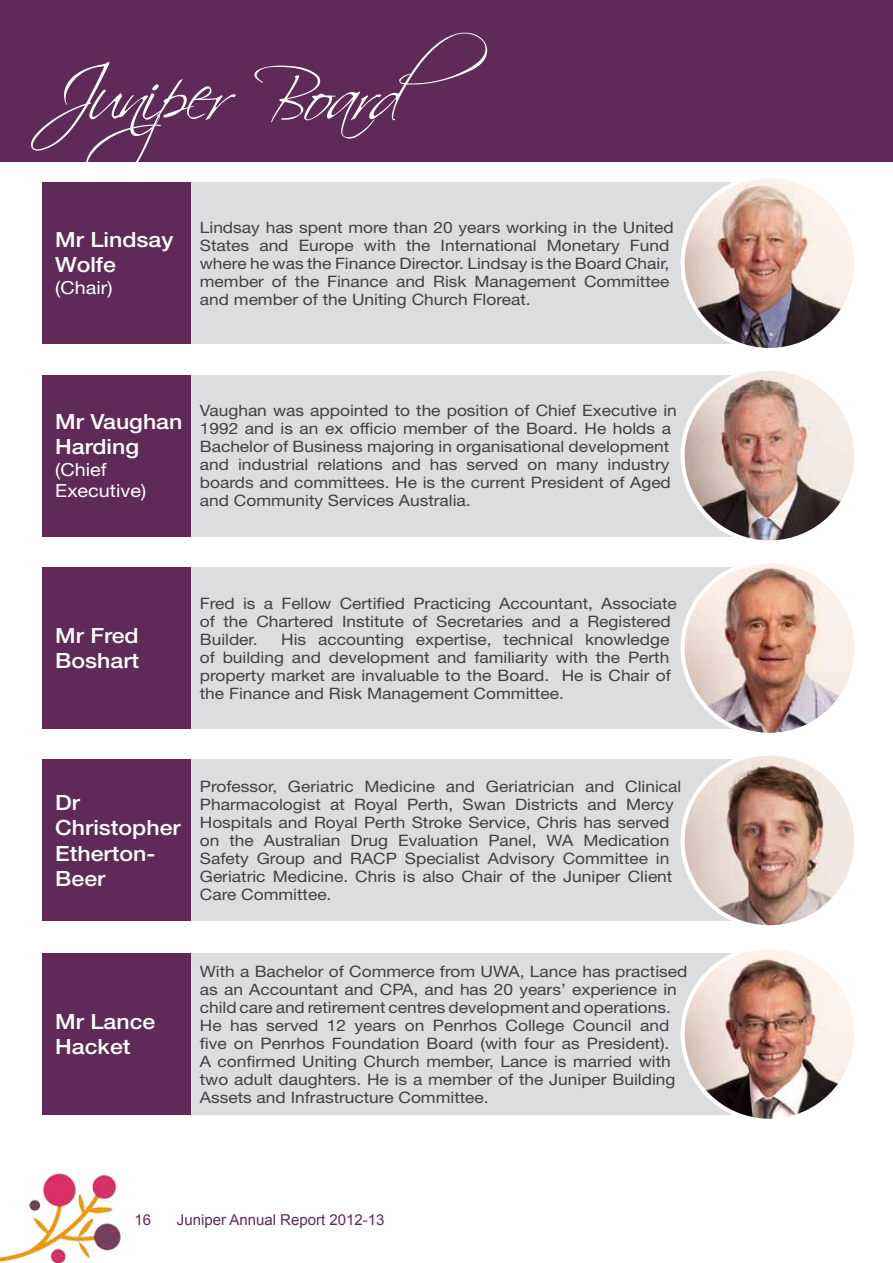
<style>
.page{position:relative;width:893px;height:1263px;background:#fff}
.page>*{position:absolute;margin:0;border:0;box-sizing:border-box;transform-origin:0 0}
.t1{font:75px "Scriptina";letter-spacing:-.065em;color:#fff}
.t2{font:500 21px/25.2px "Helvetica Neue LT Std";color:#fff;scale:1.1 1}
.t3{font:18px/21.6px "Helvetica Neue LT Std";color:#fff;scale:1.1 1}
.t4{font:15.75px/18px "Helvetica Neue LT Std";color:#414042;scale:1.1 1}
.t5{font:15px "Arial";color:#602a58}
</style>
<div class="page">
<div style="left:0;top:0;width:893px;height:162px;background:#602a58"></div>
<img style="left:0;top:1173px;width:121px;height:90px">
<div style="left:191px;top:182px;width:589px;height:162px;background:#dcddde"></div>
<img style="left:683px;top:176px;width:173px;height:174px;border-radius:86px">
<div style="left:681px;top:174px;width:177px;height:178px;border:4px solid #fff;border-radius:50%"></div>
<div style="left:43px;top:182px;width:148px;height:162px;background:#602a58"></div>
<div style="left:191px;top:375px;width:559px;height:161px;background:#dcddde"></div>
<img style="left:683px;top:369px;width:173px;height:173px;border-radius:87px">
<div style="left:681px;top:367px;width:177px;height:177px;border:4px solid #fff;border-radius:50%"></div>
<div style="left:43px;top:375px;width:148px;height:161px;background:#602a58"></div>
<div style="left:191px;top:567px;width:559px;height:162px;background:#dcddde"></div>
<img style="left:683px;top:561px;width:173px;height:174px;border-radius:87px">
<div style="left:681px;top:559px;width:177px;height:178px;border:4px solid #fff;border-radius:50%"></div>
<div style="left:43px;top:567px;width:148px;height:162px;background:#602a58"></div>
<div style="left:191px;top:760px;width:559px;height:161px;background:#dcddde"></div>
<img style="left:683px;top:754px;width:173px;height:173px;border-radius:87px">
<div style="left:681px;top:752px;width:177px;height:177px;border:4px solid #fff;border-radius:50%"></div>
<div style="left:43px;top:760px;width:148px;height:161px;background:#602a58"></div>
<div style="left:191px;top:953px;width:559px;height:162px;background:#dcddde"></div>
<img style="left:683px;top:947px;width:173px;height:174px;border-radius:87px">
<div style="left:681px;top:945px;width:177px;height:178px;border:4px solid #fff;border-radius:50%"></div>
<div style="left:43px;top:953px;width:148px;height:162px;background:#602a58"></div>
<h1 class="t1" style="left:43px;top:49px;width:446px">Juniper Board</h1>
<p class="t4" style="left:200px;top:218px;width:432px">Lindsay has spent more than 20 years working in the United States and Europe with the International Monetary Fund where he was the Finance Director. Lindsay is the Board Chair, member of the Finance and Risk Management Committee and member of the Uniting Church Floreat.</p>
<h2 class="t2" style="left:55px;top:227px;width:109px">Mr Lindsay<br>Wolfe</h2>
<p class="t3" style="left:55px;top:277px;width:53px">(Chair)</p>
<h2 class="t2" style="left:55px;top:409px;width:117px">Mr Vaughan<br>Harding</h2>
<p class="t3" style="left:55px;top:458px;width:84px">(Chief<br>Executive)</p>
<p class="t4" style="left:200px;top:401px;width:435px">Vaughan was appointed to the position of Chief Executive in 1992 and is an ex officio member of the Board. He holds a Bachelor of Business majoring in organisational development and industrial relations and has served on many industry boards and committees. He is the current President of Aged and Community Services Australia.</p>
<h2 class="t2" style="left:55px;top:623px;width:78px">Mr Fred<br>Boshart</h2>
<p class="t4" style="left:200px;top:594px;width:435px">Fred is a Fellow Certified Practicing Accountant, Associate of the Chartered Institute of Secretaries and a Registered<br>Builder.</p>
<p class="t4" style="left:200px;top:630px;width:430px;text-align:justify;text-indent:81px">His accounting expertise, technical knowledge of building and development and familiarity with the Perth property market are invaluable to the Board. He is Chair of the Finance and Risk Management Committee.</p>
<h2 class="t2" style="left:55px;top:790px;width:115px">Dr<br>Christopher<br>Etherton-<br>Beer</h2>
<p class="t4" style="left:200px;top:777px;width:439px">Professor, Geriatric Medicine and Geriatrician and Clinical Pharmacologist at Royal Perth, Swan Districts and Mercy Hospitals and Royal Perth Stroke Service, Chris has served on the Australian Drug Evaluation Panel, WA Medication Safety Group and RACP Specialist Advisory Committee in Geriatric Medicine. Chris is also Chair of the Juniper Client Care Committee.</p>
<h2 class="t2" style="left:55px;top:1008px;width:93px">Mr Lance<br>Hacket</h2>
<p class="t4" style="left:200px;top:962px;width:445px">With a Bachelor of Commerce from UWA, Lance has practised as an Accountant and CPA, and has 20 years’ experience in child care and retirement centres development and operations.<br>He has served 12 years on Penrhos College Council and five on Penrhos Foundation Board (with four as President).<br>A confirmed Uniting Church member, Lance is married with two adult daughters. He is a member of the Juniper Building Assets and Infrastructure Committee.</p>
<p class="t5" style="left:134px;top:1210px;width:18px">16</p>
<p class="t5" style="left:177px;top:1210px;width:209px">Juniper Annual Report 2012-13</p>
</div>
